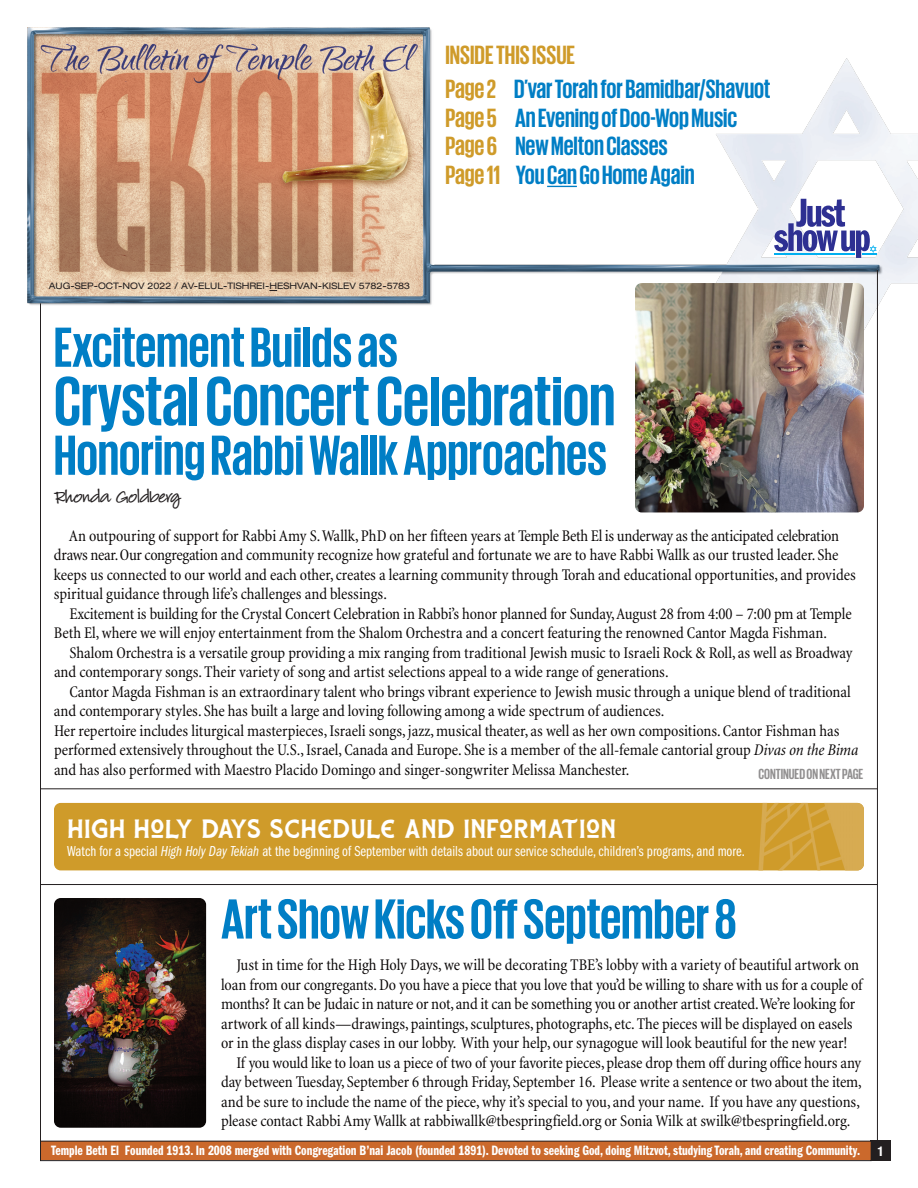
<style>
.page{position:relative;width:918px;height:1188px;background:#fff}
.page>*{position:absolute;margin:0;border:0;box-sizing:border-box;transform-origin:0 0}
.t1{font:700 71.25px "Giorgio Sans";color:#007ec5}
.t2{font:700 57.75px "Giorgio Sans";color:#007ec5}
.t3{font:700 27px/28.5px "Giorgio Sans";color:#007ec5}
.t4{font:27px "Huscon Hand";color:#fff}
.t5{font:21px "Louisiana";letter-spacing:-.03em;color:#231f20}
.t6{font:condensed 16.5px/19.5px "Minion";letter-spacing:-.005em;color:#080505}
.t7{font:15px "ITC Franklin Gothic Std Bk Cp";color:#fff}
.t8{font:700 15px "Giorgio Sans";color:rgb(35 31 32/.5)}
.t9{font:14.1px "ITC Franklin Gothic Std Dm Cp";color:#fff}
.t10{font:expanded 9px "Helvetica Neue LT Std";color:#231f20}
.s1{color:#cf9b2a}
.s2{font-style:italic}
.s3{font-family:"ITC Franklin Gothic Std Bk Cp It"}
.s4{font-family:"Helvetica Neue";font-weight:700;font-stretch:condensed;font-size:13.5px}
</style>
<div class="page">
<div style="left:871px;top:1141px;width:20px;height:20px;background:#231f20"></div>
<img style="left:27px;top:27px;width:891px;height:333px">
<hr style="left:877px;top:270px;width:1px;height:871px;background:#231f20">
<hr style="left:547px;top:186px;width:30px;height:1px;background:#007ec5">
<div style="left:41px;top:1142px;width:830px;height:18px;background:#cb692c"></div>
<div style="left:40px;top:1141px;width:832px;height:20px;border:1px solid #231f20"></div>
<hr style="left:40px;top:788px;width:838px;height:1px;background:#231f20">
<hr style="left:40px;top:884px;width:837px;height:1px;background:#231f20">
<hr style="left:40px;top:303px;width:1px;height:858px;background:#231f20">
<svg style="left:774px;top:199px;width:103px;height:59px"></svg>
<img style="left:635px;top:283px;width:229px;height:229px;border-radius:7px">
<div style="left:54px;top:803px;width:810px;height:67px;background:#cf9b2a;border-radius:7px"></div>
<img style="left:758px;top:803px;width:106px;height:67px">
<img style="left:54px;top:898px;width:152px;height:230px;border-radius:7px">
<h3 class="t3" style="left:446px;top:38px;width:327px;line-height:34.5px"><span class="s1">INSIDE THIS ISSUE<br>Page 2</span> D’var Torah for Bamidbar/Shavuot</h3>
<h3 class="t3" style="left:446px;top:104px;width:293px"><span class="s1">Page 5</span> An Evening of Doo-Wop Music<br><span class="s1">Page 6</span> New Melton Classes<br><span class="s1">Page 11</span> You Can Go Home Again</h3>
<p class="t10" style="left:49px;top:281px;width:363px">AUG-SEP-OCT-NOV 2022 / AV-ELUL-TISHREI-HESHVAN-KISLEV 5782-5783</p>
<h2 class="t2" style="left:54px;top:328px;width:345px">Excitement Builds as</h2>
<h1 class="t1" style="left:54px;top:377px;width:563px">Crystal Concert Celebration</h1>
<h2 class="t2" style="left:54px;top:436px;width:554px">Honoring Rabbi Wallk Approaches</h2>
<p class="t5" style="left:54px;top:487px;width:129px">Rhonda Goldberg</p>
<p class="t6" style="left:54px;top:527px;width:803px;text-indent:15px">An outpouring of support for Rabbi Amy S. Wallk, PhD on her fifteen years at Temple Beth El is underway as the anticipated celebration draws near. Our congregation and community recognize how grateful and fortunate we are to have Rabbi Wallk as our trusted leader. She keeps us connected to our world and each other, creates a learning community through Torah and educational opportunities, and provides spiritual guidance through life’s challenges and blessings.</p>
<p class="t6" style="left:54px;top:605px;width:799px;text-indent:15px">Excitement is building for the Crystal Concert Celebration in Rabbi’s honor planned for Sunday, August 28 from 4:00 – 7:00 pm at Temple<br>Beth El, where we will enjoy entertainment from the Shalom Orchestra and a concert featuring the renowned Cantor Magda Fishman.</p>
<p class="t6" style="left:54px;top:644px;width:800px;text-indent:15px">Shalom Orchestra is a versatile group providing a mix ranging from traditional Jewish music to Israeli Rock &amp; Roll, as well as Broadway and contemporary songs. Their variety of song and artist selections appeal to a wide range of generations.</p>
<p class="t6" style="left:54px;top:683px;width:806px;text-indent:15px">Cantor Magda Fishman is an extraordinary talent who brings vibrant experience to Jewish music through a unique blend of traditional and contemporary styles. She has built a large and loving following among a wide spectrum of audiences.<br>Her repertoire includes liturgical masterpieces, Israeli songs, jazz, musical theater, as well as her own compositions. Cantor Fishman has performed extensively throughout the U.S., Israel, Canada and Europe. She is a member of the all-female cantorial group <span class="s2">Divas on the Bima </span>and has also performed with Maestro Placido Domingo and singer-songwriter Melissa Manchester.</p>
<p class="t8" style="left:758px;top:769px;width:106px">CONTINUED ON NEXT PAGE</p>
<h3 class="t4" style="left:67px;top:813px;width:551px">HIGH HOLY DAYS SCHEDULE AND INFORMATION</h3>
<p class="t7" style="left:67px;top:846px;width:679px">Watch for a special <span class="s3">High Holy Day Tekiah</span> at the beginning of September with details about our service schedule, children’s programs, and more.</p>
<h2 class="t2" style="left:221px;top:899px;width:517px">Art Show Kicks Off September 8</h2>
<p class="t6" style="left:236px;top:957px;width:624px">Just in time for the High Holy Days, we will be decorating TBE’s lobby with a variety of beautiful artwork on</p>
<p class="t6" style="left:221px;top:976px;width:643px">loan from our congregants. Do you have a piece that you love that you’d be willing to share with us for a couple of</p>
<p class="t6" style="left:221px;top:996px;width:636px">months? It can be Judaic in nature or not, and it can be something you or another artist created. We’re looking for</p>
<p class="t6" style="left:221px;top:1015px;width:633px">artwork of all kinds—drawings, paintings, sculptures, photographs, etc. The pieces will be displayed on easels</p>
<p class="t6" style="left:221px;top:1035px;width:628px">or in the glass display cases in our lobby. With your help, our synagogue will look beautiful for the new year!</p>
<p class="t6" style="left:236px;top:1054px;width:626px">If you would like to loan us a piece of two of your favorite pieces, please drop them off during office hours any</p>
<p class="t6" style="left:221px;top:1074px;width:642px">day between Tuesday, September 6 through Friday, September 16. Please write a sentence or two about the item,</p>
<p class="t6" style="left:221px;top:1093px;width:640px">and be sure to include the name of the piece, why it’s special to you, and your name. If you have any questions,</p>
<p class="t6" style="left:221px;top:1113px;width:631px">please contact Rabbi Amy Wallk at rabbiwallk@tbespringfield.org or Sonia Wilk at swilk@tbespringfield.org.</p>
<p class="t9" style="left:51px;top:1146px;width:835px">Temple Beth El Founded 1913. In 2008 merged with Congregation B’nai Jacob (founded 1891). Devoted to seeking God, doing Mitzvot, studying Torah, and creating Community. <span class="s4">1</span></p>
</div>
